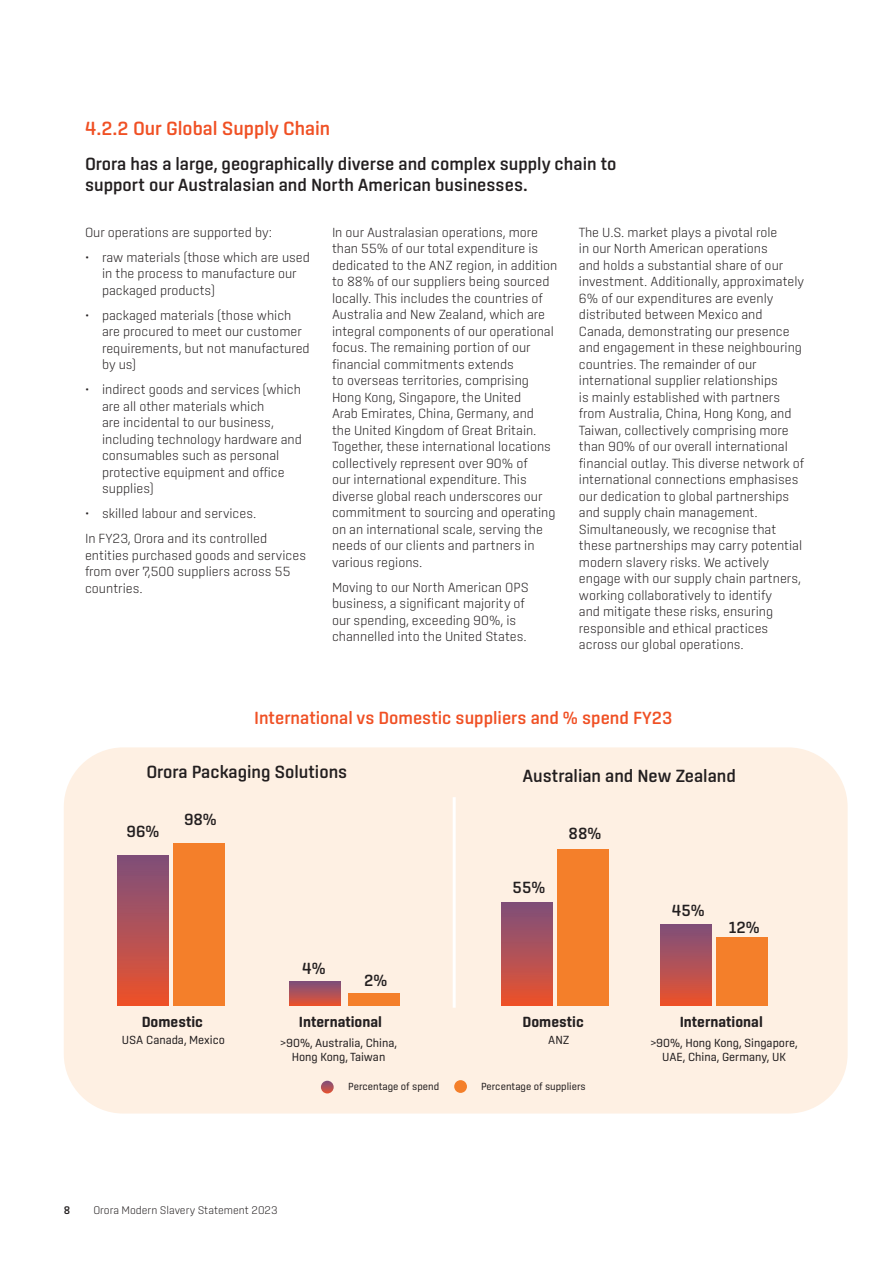
<style>
.page{position:relative;width:893px;height:1263px;background:#fff}
.page>*{position:absolute;margin:0;border:0;box-sizing:border-box;transform-origin:0 0}
.Heading_2{font:500 19.5px "Center";color:#f05024}
.Body_Text{font:500 18px/21px "Center";color:#231f20}
.Body_Text-2{font:500 18px "Center";color:#f05024}
.Body_Text-3{font:500 16.5px "Center";color:#231f20}
.Body_Text-4{font:700 15px "Center";color:#231f20}
.Body_Text-5{font:300 13.5px/16.5px "Center";color:#231f20}
.Body_Text-6{font:12px/13px "Center";color:#231f20;text-align:center}
.t1{font:300 11.25px "Center";color:#231f20}
.t2{font:500 11.25px "Center";color:#231f20}
.Body_Text-7{font:10.5px "Center";color:#231f20}
</style>
<div class="page">
<div style="left:64px;top:747px;width:784px;height:366px;background:#fef0e3;border-radius:60px"></div>
<div style="left:117px;top:856px;width:51px;height:149px;background:linear-gradient(to bottom,#7c507d,#ea522d)"></div>
<div style="left:501px;top:902px;width:51px;height:103px;background:linear-gradient(to bottom,#7b507e,#ea522d)"></div>
<div style="left:289px;top:981px;width:51px;height:24px;background:linear-gradient(to bottom,#79507f,#df5235)"></div>
<div style="left:661px;top:924px;width:51px;height:81px;background:linear-gradient(to bottom,#7b507e,#e9532e)"></div>
<div style="left:174px;top:843px;width:51px;height:162px;background:#f47f2a"></div>
<div style="left:557px;top:849px;width:51px;height:156px;background:#f47f2a"></div>
<div style="left:349px;top:993px;width:51px;height:12px;background:#f47f2a"></div>
<div style="left:717px;top:937px;width:51px;height:68px;background:#f47f2a"></div>
<hr style="left:453px;top:797px;width:3px;height:211px;background:#fff">
<svg style="left:321px;top:1081px;width:13px;height:12px"></svg>
<div style="left:454px;top:1080px;width:13px;height:13px;background:#f47f2a;border-radius:50%"></div>
<p class="Heading_2" style="left:85px;top:117px;width:247px">4.2.2 Our Global Supply Chain</p>
<p class="Body_Text" style="left:85px;top:153px;width:533px">Orora has a large, geographically diverse and complex supply chain to support our Australasian and North American businesses.</p>
<p class="Body_Text-5" style="left:85px;top:224px;width:188px">Our operations are supported by:</p>
<p class="Body_Text-5" style="left:102px;top:249px;width:209px;text-indent:-17px">• raw materials (those which are used in the process to manufacture our packaged products)</p>
<p class="Body_Text-5" style="left:102px;top:307px;width:209px;text-indent:-17px">• packaged materials (those which are procured to meet our customer requirements, but not manufactured by us)</p>
<p class="Body_Text-5" style="left:102px;top:381px;width:201px;text-indent:-17px">• indirect goods and services (which are all other materials which<br>are incidental to our business, including technology hardware and consumables such as personal protective equipment and office supplies)</p>
<p class="Body_Text-5" style="left:85px;top:505px;width:173px">• skilled labour and services.</p>
<p class="Body_Text-5" style="left:85px;top:530px;width:223px">In FY23, Orora and its controlled entities purchased goods and services from over 7,500 suppliers across 55 countries.</p>
<p class="Body_Text-5" style="left:332px;top:224px;width:227px">In our Australasian operations, more than 55% of our total expenditure is dedicated to the ANZ region, in addition to 88% of our suppliers being sourced locally. This includes the countries of Australia and New Zealand, which are integral components of our operational focus. The remaining portion of our financial commitments extends<br>to overseas territories, comprising Hong Kong, Singapore, the United<br>Arab Emirates, China, Germany, and<br>the United Kingdom of Great Britain.<br>Together, these international locations collectively represent over 90% of<br>our international expenditure. This diverse global reach underscores our commitment to sourcing and operating on an international scale, serving the needs of our clients and partners in various regions.</p>
<p class="Body_Text-5" style="left:332px;top:579px;width:198px">Moving to our North American OPS business, a significant majority of our spending, exceeding 90%, is channelled into the United States.</p>
<p class="Body_Text-5" style="left:579px;top:224px;width:227px">The U.S. market plays a pivotal role<br>in our North American operations<br>and holds a substantial share of our investment. Additionally, approximately 6% of our expenditures are evenly distributed between Mexico and Canada, demonstrating our presence and engagement in these neighbouring countries. The remainder of our international supplier relationships<br>is mainly established with partners from Australia, China, Hong Kong, and Taiwan, collectively comprising more than 90% of our overall international financial outlay. This diverse network of international connections emphasises our dedication to global partnerships and supply chain management.<br>Simultaneously, we recognise that these partnerships may carry potential modern slavery risks. We actively engage with our supply chain partners, working collaboratively to identify<br>and mitigate these risks, ensuring responsible and ethical practices across our global operations.</p>
<p class="Body_Text-2" style="left:254px;top:707px;width:420px">International vs Domestic suppliers and % spend FY23</p>
<p class="Body_Text" style="left:146px;top:761px;width:203px">Orora Packaging Solutions</p>
<p class="Body_Text" style="left:523px;top:765px;width:215px">Australian and New Zealand</p>
<p class="Body_Text-3" style="left:127px;top:822px;width:34px">96%</p>
<p class="Body_Text-3" style="left:184px;top:810px;width:34px">98%</p>
<p class="Body_Text-3" style="left:302px;top:959px;width:25px">4%</p>
<p class="Body_Text-3" style="left:364px;top:970px;width:25px">2%</p>
<p class="Body_Text-3" style="left:513px;top:877px;width:34px">55%</p>
<p class="Body_Text-3" style="left:568px;top:824px;width:34px">88%</p>
<p class="Body_Text-3" style="left:672px;top:901px;width:34px">45%</p>
<p class="Body_Text-3" style="left:729px;top:918px;width:33px">12%</p>
<p class="Body_Text-4" style="left:142px;top:1013px;width:63px">Domestic</p>
<p class="Body_Text-4" style="left:523px;top:1013px;width:63px">Domestic</p>
<p class="Body_Text-4" style="left:299px;top:1013px;width:85px">International</p>
<p class="Body_Text-4" style="left:680px;top:1013px;width:85px">International</p>
<p class="Body_Text-6" style="left:122px;top:1033px;width:105px">USA Canada, Mexico</p>
<p class="Body_Text-6" style="left:548px;top:1033px;width:23px">ANZ</p>
<p class="Body_Text-6" style="left:280px;top:1037px;width:118px">&gt;90%, Australia, China,<br>Hong Kong, Taiwan</p>
<p class="Body_Text-6" style="left:650px;top:1037px;width:149px">&gt;90%, Hong Kong, Singapore,<br>UAE, China, Germany, UK</p>
<p class="t2" style="left:64px;top:1204px;width:8px">8</p>
<p class="t1" style="left:94px;top:1204px;width:186px">Orora Modern Slavery Statement 2023</p>
<p class="Body_Text-7" style="left:348px;top:1081px;width:92px">Percentage of spend</p>
<p class="Body_Text-7" style="left:481px;top:1081px;width:106px">Percentage of suppliers</p>
</div>
